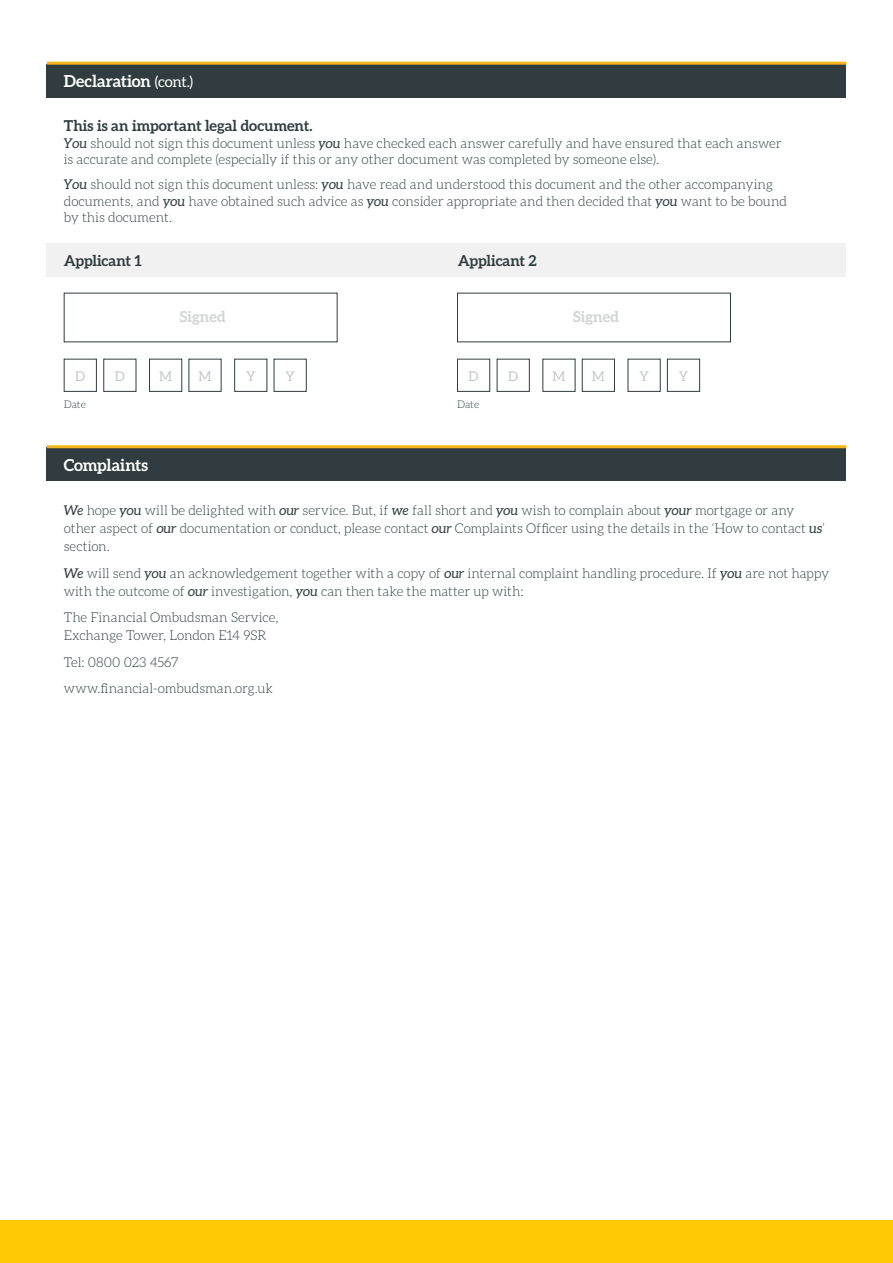
<style>
.page{position:relative;width:893px;height:1263px;background:#fff}
.page>*{position:absolute;margin:0;border:0;box-sizing:border-box;transform-origin:0 0}
.t1{font:700 16.5px "Aleo";color:#fff}
.t2{font:700 15px "Aleo";color:#303c40}
.t3{font:700 15px "Aleo";color:#d1d3d4}
.t4{font:300 13.5px/18px "Aleo";color:#303c40}
.t5{font:13.5px "Aleo";color:#c4c8ca}
.t6{font:300 10.5px "Aleo";letter-spacing:-.005em;color:#303c40}
.s1{font-weight:400;font-size:15px}
.s2{font-weight:400;font-style:italic}
</style>
<div class="page">
<div style="left:0;top:1220px;width:893px;height:43px;background:#ffcb05"></div>
<div style="left:47px;top:64px;width:799px;height:33px;background:#303c40"></div>
<hr style="left:47px;top:62px;width:799px;height:3px;background:#f3b51b">
<div style="left:64px;top:359px;width:33px;height:33px;border:1px solid #303c40"></div>
<div style="left:103px;top:359px;width:33px;height:33px;border:1px solid #303c40"></div>
<div style="left:149px;top:359px;width:33px;height:33px;border:1px solid #303c40"></div>
<div style="left:234px;top:359px;width:33px;height:33px;border:1px solid #303c40"></div>
<div style="left:274px;top:359px;width:33px;height:33px;border:1px solid #303c40"></div>
<div style="left:457px;top:359px;width:33px;height:33px;border:1px solid #303c40"></div>
<div style="left:497px;top:359px;width:33px;height:33px;border:1px solid #303c40"></div>
<div style="left:582px;top:359px;width:33px;height:33px;border:1px solid #303c40"></div>
<div style="left:628px;top:359px;width:33px;height:33px;border:1px solid #303c40"></div>
<div style="left:667px;top:359px;width:33px;height:33px;border:1px solid #303c40"></div>
<div style="left:47px;top:243px;width:799px;height:33px;background:#f1f1f2"></div>
<div style="left:47px;top:448px;width:799px;height:33px;background:#303c40"></div>
<hr style="left:47px;top:445px;width:799px;height:3px;background:#f3b51b">
<p class="t1" style="left:64px;top:72px;width:131px">Declaration <span class="s1">(cont.)</span></p>
<p class="t2" style="left:64px;top:117px;width:250px">This is an important legal document.</p>
<p class="t4" style="left:64px;top:135px;width:719px;line-height:16.5px"><span class="s2">You</span> should not sign this document unless <span class="s2">you</span> have checked each answer carefully and have ensured that each answer is accurate and complete (especially if this or any other document was completed by someone else).</p>
<p class="t4" style="left:64px;top:176px;width:725px;line-height:16.5px"><span class="s2">You</span> should not sign this document unless: <span class="s2">you</span> have read and understood this document and the other accompanying documents, and <span class="s2">you</span> have obtained such advice as <span class="s2">you</span> consider appropriate and then decided that <span class="s2">you</span> want to be bound by this document.</p>
<p class="t2" style="left:64px;top:252px;width:80px">Applicant 1</p>
<p class="t2" style="left:458px;top:252px;width:80px">Applicant 2</p>
<p class="t3" style="left:180px;top:308px;width:47px">Signed</p>
<p class="t3" style="left:573px;top:308px;width:47px">Signed</p>
<p class="t5" style="left:75px;top:368px;width:12px">D</p>
<p class="t5" style="left:115px;top:368px;width:12px">D</p>
<p class="t5" style="left:159px;top:368px;width:14px">M</p>
<p class="t5" style="left:199px;top:368px;width:14px">M</p>
<p class="t5" style="left:246px;top:368px;width:11px">Y</p>
<p class="t5" style="left:285px;top:368px;width:11px">Y</p>
<p class="t5" style="left:469px;top:368px;width:12px">D</p>
<p class="t5" style="left:508px;top:368px;width:12px">D</p>
<p class="t5" style="left:552px;top:368px;width:14px">M</p>
<p class="t5" style="left:592px;top:368px;width:14px">M</p>
<p class="t5" style="left:639px;top:368px;width:11px">Y</p>
<p class="t5" style="left:679px;top:368px;width:11px">Y</p>
<p class="t6" style="left:64px;top:399px;width:24px">Date</p>
<p class="t6" style="left:457px;top:399px;width:24px">Date</p>
<p class="t1" style="left:64px;top:455px;width:86px">Complaints</p>
<p class="t4" style="left:64px;top:501px;width:763px"><span class="s2">We</span> hope <span class="s2">you</span> will be delighted with <span class="s2">our</span> service. But, if <span class="s2">we</span> fall short and <span class="s2">you</span> wish to complain about <span class="s2">your</span> mortgage or any other aspect of <span class="s2">our</span> documentation or conduct, please contact <span class="s2">our</span> Complaints Officer using the details in the ‘How to contact <span class="s2">us</span>’ section.</p>
<p class="t4" style="left:64px;top:564px;width:767px"><span class="s2">We</span> will send <span class="s2">you</span> an acknowledgement together with a copy of <span class="s2">our</span> internal complaint handling procedure. If <span class="s2">you</span> are not happy with the outcome of <span class="s2">our</span> investigation, <span class="s2">you</span> can then take the matter up with:</p>
<p class="t4" style="left:64px;top:608px;width:216px">The Financial Ombudsman Service,<br>Exchange Tower, London E14 9SR</p>
<p class="t4" style="left:64px;top:649px;width:211px;line-height:26.5px">Tel: 0800 023 4567 www.financial-ombudsman.org.uk</p>
</div>
